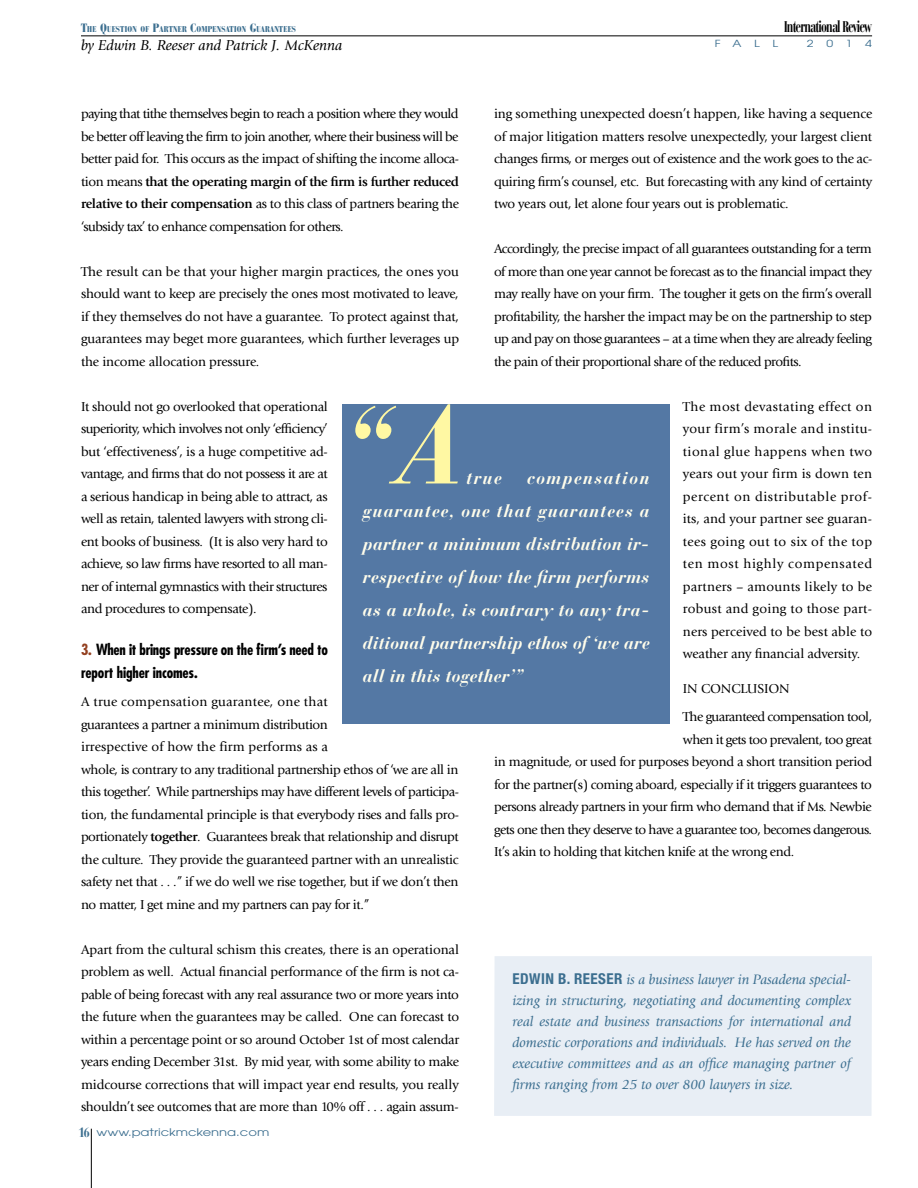
<style>
.page{position:relative;width:918px;height:1188px;background:#fff}
.page>*{position:absolute;margin:0;border:0;box-sizing:border-box;transform-origin:0 0}
.t1{font:italic 700 108px "Bauer Bodoni";color:#fff8a3}
.t2{font:italic 700 18px/33px "Bauer Bodoni";letter-spacing:-.005em;color:#fffdeb;text-align:justify}
.t3{font:700 condensed 16.5px "Bauer Bodoni";letter-spacing:-.065em;color:#000;scale:.75 1}
.t4{font:700 condensed 15px/22.5px "Futura";letter-spacing:-.02em;color:#000}
.t5{font:italic 15px "Giovanni";color:#000}
.t6{font:700 condensed 15px "Helvetica Neue";letter-spacing:.03em;color:#3b6e8f}
.t7{font:italic 14.25px/21px "Giovanni";color:#3b6e8f;text-align:justify}
.t8{font:13.5px/22.5px "Giovanni";letter-spacing:-.03em;color:#000;text-align:justify}
.t9{font:10.5px "Avant Garde";color:#3b6e8f;scale:1.25 1}
.t10{font:9.75px "Avant Garde";color:#3b6e8f;scale:1.25 1}
.t11{font:900 condensed 8.4px "Bauer Bodoni";letter-spacing:.03em;color:#3b6e8f}
.s1{font-size:12px}
.s2{font-size:15.45px}
.s3{font-weight:700}
.s4{color:#934020}
.s5{font-family:"Bauer Bodoni";font-weight:700;font-stretch:condensed;font-size:13.5px}
</style>
<div class="page">
<hr style="left:91px;top:1129px;width:1px;height:59px;background:#000">
<hr style="left:81px;top:36px;width:791px;height:1px;background:#000">
<div style="left:494px;top:956px;width:378px;height:160px;background:#e8eef5"></div>
<div style="left:342px;top:404px;width:327px;height:320px;background:#5478a4"></div>
<p class="t11" style="left:81px;top:24px;width:217px"><span class="s1">T</span>HE <span class="s1">Q</span>UESTION OF <span class="s1">P</span>ARTNER <span class="s1">C</span>OMPENSATION <span class="s1">G</span>UARANTEES</p>
<p class="t3" style="left:784px;top:16px;width:119px"><span class="s2">I</span>nternational <span class="s2">R</span>eview</p>
<p class="t10" style="left:715px;top:37px;width:23px">F A</p>
<p class="t10" style="left:754px;top:37px;width:6px">L</p>
<p class="t10" style="left:773px;top:37px;width:6px">L</p>
<p class="t10" style="left:807px;top:37px;width:7px">2</p>
<p class="t10" style="left:826px;top:37px;width:7px">0</p>
<p class="t10" style="left:846px;top:37px;width:7px">1</p>
<p class="t10" style="left:865px;top:37px;width:7px">4</p>
<p class="t5" style="left:81px;top:36px;width:263px">by Edwin B. Reeser and Patrick J. McKenna</p>
<p class="t8" style="left:494px;top:103px;width:380px">ing something unexpected doesn’t happen, like having a sequence of major litigation matters resolve unexpectedly, your largest client changes firms, or merges out of existence and the work goes to the ac&shy;quiring firm’s counsel, etc. But forecasting with any kind of certainty two years out, let alone four years out is problematic.</p>
<p class="t8" style="left:494px;top:238px;width:380px">Accordingly, the precise impact of all guarantees outstanding for a term of more than one year cannot be forecast as to the financial impact they may really have on your firm. The tougher it gets on the firm’s overall profitability, the harsher the impact may be on the partnership to step up and pay on those guarantees – at a time when they are already feeling the pain of their proportional share of the reduced profits.</p>
<p class="t8" style="left:683px;top:395px;width:191px">The most devastating effect on your firm’s morale and institu&shy;tional glue happens when two years out your firm is down ten percent on distributable prof&shy;its, and your partner see guaran&shy;tees going out to six of the top ten most highly compensated partners – amounts likely to be robust and going to those part&shy;ners perceived to be best able to weather any financial adversity.</p>
<p class="t8" style="left:683px;top:674px;width:191px;line-height:28.5px">IN CONCLUSION<br>The guaranteed compensation tool,</p>
<p class="t8" style="left:494px;top:728px;width:380px;text-indent:189px">when it gets too prevalent, too great in magnitude, or used for purposes beyond a short transition period for the partner(s) coming aboard, especially if it triggers guarantees to persons already partners in your firm who demand that if Ms. Newbie gets one then they deserve to have a guarantee too, becomes dangerous.<br>It’s akin to holding that kitchen knife at the wrong end.</p>
<p class="t8" style="left:81px;top:103px;width:380px">paying that tithe themselves begin to reach a position where they would be better off leaving the firm to join another, where their business will be better paid for. This occurs as the impact of shifting the income alloca&shy;tion means <span class="s3">that the operating margin of the firm is further reduced relative to their compensation</span> as to this class of partners bearing the ‘subsidy tax’ to enhance compensation for others.</p>
<p class="t8" style="left:81px;top:260px;width:380px">The result can be that your higher margin practices, the ones you should want to keep are precisely the ones most motivated to leave, if they themselves do not have a guarantee. To protect against that, guarantees may beget more guarantees, which further leverages up the income allocation pressure.</p>
<p class="t8" style="left:81px;top:395px;width:248px">It should not go overlooked that operational superiority, which involves not only ‘efficiency’ but ‘effectiveness’, is a huge competitive ad&shy;vantage, and firms that do not possess it are at a serious handicap in being able to attract, as well as retain, talented lawyers with strong cli&shy;ent books of business. (It is also very hard to achieve, so law firms have resorted to all man&shy;ner of internal gymnastics with their structures and procedures to compensate).</p>
<p class="t4" style="left:81px;top:638px;width:248px"><span class="s4">3.</span> When it brings pressure on the firm’s need to report higher incomes.</p>
<p class="t8" style="left:81px;top:691px;width:380px;text-align:left">A true compensation guarantee, one that<br>guarantees a partner a minimum distribution<br>irrespective of how the firm performs as a<br>whole, is contrary to any traditional partnership ethos of ‘we are all in this together’. While partnerships may have different levels of participa&shy;tion, the fundamental principle is that everybody rises and falls pro&shy;portionately <span class="s3">together</span>. Guarantees break that relationship and disrupt the culture. They provide the guaranteed partner with an unrealistic safety net that . . .” if we do well we rise together, but if we don’t then no matter, I get mine and my partners can pay for it.”</p>
<p class="t8" style="left:81px;top:938px;width:380px">Apart from the cultural schism this creates, there is an operational problem as well. Actual financial performance of the firm is not ca&shy;pable of being forecast with any real assurance two or more years into the future when the guarantees may be called. One can forecast to within a percentage point or so around October 1st of most calendar years ending December 31st. By mid year, with some ability to make midcourse corrections that will impact year end results, you really shouldn’t see outcomes that are more than 10% off . . . again assum-</p>
<h1 class="t1" style="left:341px;top:379px;width:128px">“A</h1>
<h2 class="t2" style="left:363px;top:461px;width:289px;text-indent:164px">compensation guarantee, one that guarantees a partner a minimum distribution ir&shy;respective of how the firm performs as a whole, is contrary to any tra&shy;ditional partnership ethos of ‘we are all in this together’”</h2>
<h2 class="t2" style="left:466px;top:461px;width:37px">true</h2>
<p class="t6" style="left:513px;top:970px;width:80px">EDWIN B. REESER</p>
<p class="t7" style="left:513px;top:969px;width:340px;text-indent:114px">is a business lawyer in Pasadena special&shy;izing in structuring, negotiating and documenting complex real estate and business transactions for international and domestic corporations and individuals. He has served on the executive committees and as an office managing partner of firms ranging from 25 to over 800 lawyers in size.</p>
<p class="t9" style="left:78px;top:1126px;width:154px"><span class="s5">16</span> www.patrickmckenna.com</p>
</div>
